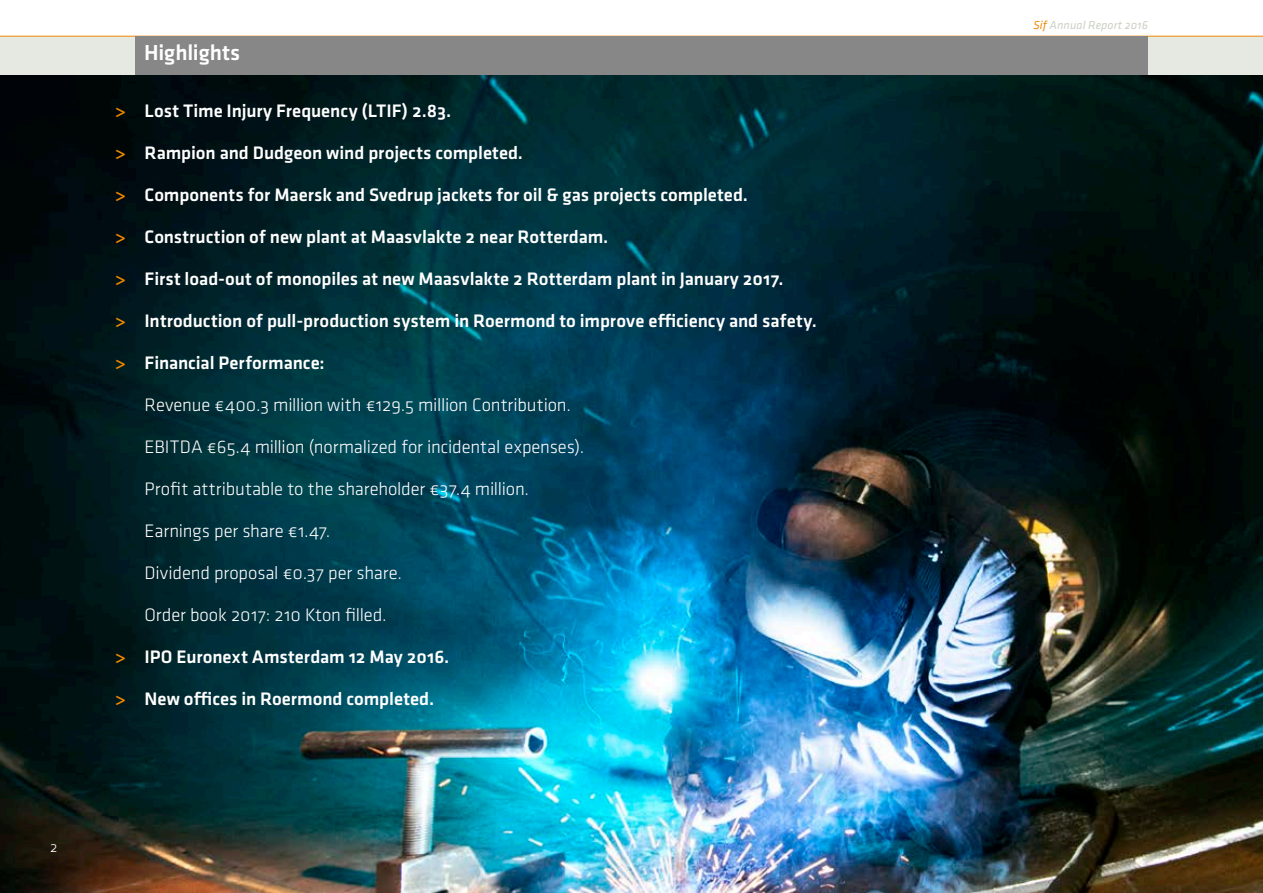
<style>
.page{position:relative;width:1263px;height:893px;background:#fff}
.page>*{position:absolute;margin:0;border:0;box-sizing:border-box;transform-origin:0 0}
.t1{font:500 22.5px "Klavika";letter-spacing:-.005em;color:#fff}
.t2{font:500 18.75px "Klavika";letter-spacing:-.005em;color:#fff}
.t3{font:300 18.75px "Klavika";letter-spacing:-.01em;color:#fff}
.t4{font:300 15px "Klavika";color:#fff}
.t5{font:italic 12px "Klavika";letter-spacing:.01em;color:#cbd0c4}
.s1{color:#f18800}
</style>
<div class="page">
<div style="left:0;top:36px;width:1263px;height:39px;background:#e6e8e2"></div>
<img style="left:0;top:75px;width:1263px;height:818px">
<hr style="left:0;top:36px;width:1263px;height:1px;background:#f18800">
<div style="left:136px;top:36px;width:1012px;height:39px;background:#878787"></div>
<p class="t4" style="left:50px;top:838px;width:9px">2</p>
<p class="t1" style="left:144px;top:37px;width:98px">Highlights</p>
<p class="t2" style="left:115px;top:98px;width:338px"><span class="s1">&gt;</span> Lost Time Injury Frequency (LTIF) 2.83.</p>
<p class="t2" style="left:115px;top:140px;width:410px"><span class="s1">&gt;</span> Rampion and Dudgeon wind projects completed.</p>
<p class="t2" style="left:115px;top:182px;width:635px"><span class="s1">&gt;</span> Components for Maersk and Svedrup jackets for oil &amp; gas projects completed.</p>
<p class="t2" style="left:115px;top:224px;width:495px"><span class="s1">&gt;</span> Construction of new plant at Maasvlakte 2 near Rotterdam.</p>
<p class="t2" style="left:115px;top:266px;width:670px"><span class="s1">&gt;</span> First load-out of monopiles at new Maasvlakte 2 Rotterdam plant in January 2017.</p>
<p class="t2" style="left:115px;top:308px;width:703px"><span class="s1">&gt;</span> Introduction of pull-production system in Roermond to improve efficiency and safety.</p>
<p class="t2" style="left:115px;top:350px;width:211px"><span class="s1">&gt;</span> Financial Performance:</p>
<p class="t3" style="left:145px;top:393px;width:428px">Revenue €400.3 million with €129.5 million Contribution.</p>
<p class="t3" style="left:145px;top:435px;width:441px">EBITDA €65.4 million (normalized for incidental expenses).</p>
<p class="t3" style="left:145px;top:477px;width:386px">Profit attributable to the shareholder €37.4 million.</p>
<p class="t3" style="left:145px;top:519px;width:187px">Earnings per share €1.47.</p>
<p class="t3" style="left:145px;top:561px;width:259px">Dividend proposal €0.37 per share.</p>
<p class="t3" style="left:145px;top:603px;width:244px">Order book 2017: 210 Kton filled.</p>
<p class="t2" style="left:115px;top:644px;width:336px"><span class="s1">&gt;</span> IPO Euronext Amsterdam 12 May 2016.</p>
<p class="t2" style="left:115px;top:686px;width:321px"><span class="s1">&gt;</span> New offices in Roermond completed.</p>
<p class="t5" style="left:1033px;top:18px;width:116px"><span class="s1">Sif</span> Annual Report 2016</p>
</div>
